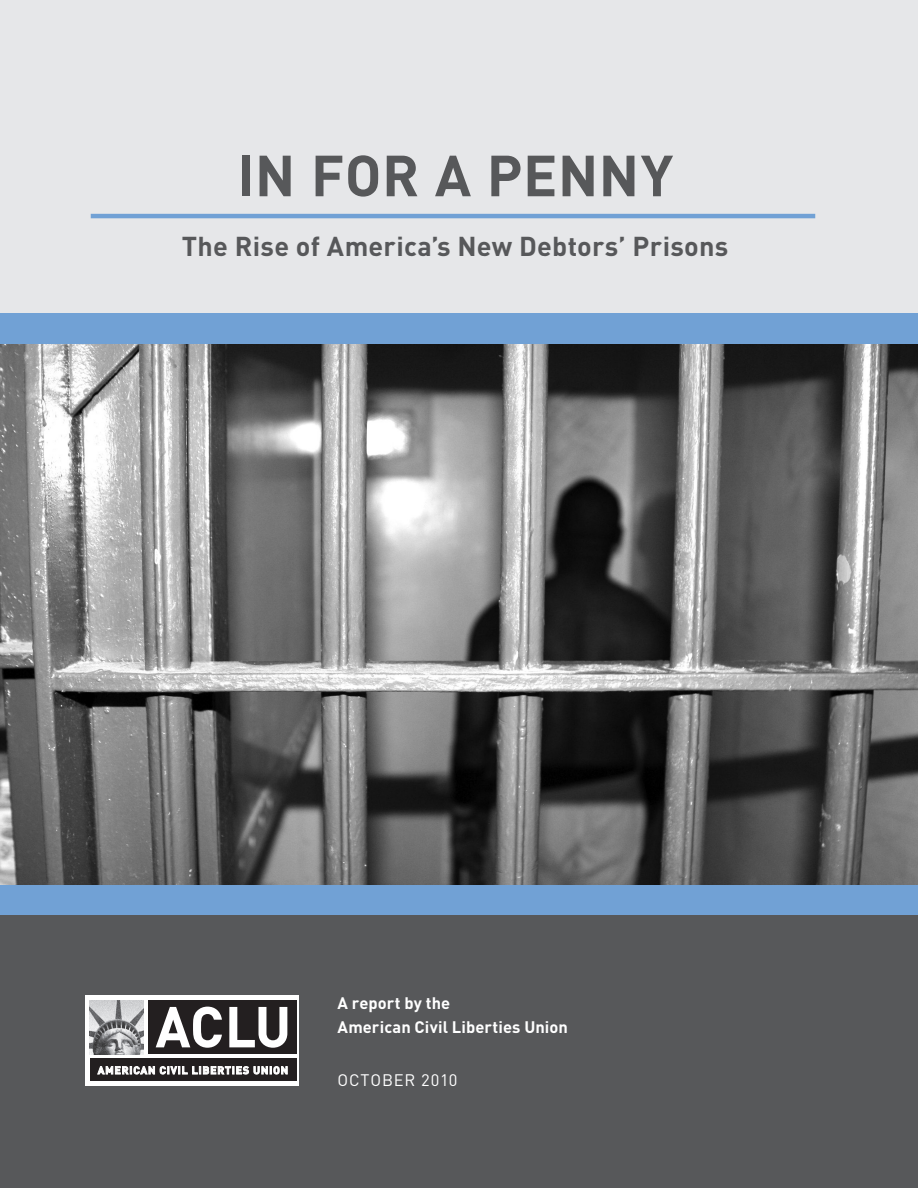
<style>
.page{position:relative;width:918px;height:1188px;background:#e6e7e9}
.page>*{position:absolute;margin:0;border:0;box-sizing:border-box;transform-origin:0 0}
.t1{font:700 57px "DIN";letter-spacing:.005em;color:#57585a}
.t2{font:700 27px "DIN";letter-spacing:.01em;color:#57585a}
.t3{font:700 16.5px "DIN";letter-spacing:.005em;color:#fff}
.t4{font:16.5px "DIN";letter-spacing:.05em;color:#fff}
</style>
<div class="page">
<div style="left:0;top:900px;width:918px;height:288px;background:#57585a"></div>
<div style="left:0;top:314px;width:918px;height:601px;background:#71a1d5"></div>
<img style="left:0;top:344px;width:918px;height:540px">
<div style="left:86px;top:996px;width:213px;height:90px;background:#fff"></div>
<div style="left:149px;top:1000px;width:148px;height:54px;background:#231f20"></div>
<svg style="left:156px;top:1007px;width:66px;height:41px"></svg>
<svg style="left:229px;top:1007px;width:58px;height:41px"></svg>
<div style="left:90px;top:1059px;width:207px;height:22px;background:#231f20"></div>
<svg style="left:98px;top:1066px;width:189px;height:8px"></svg>
<img style="left:90px;top:1000px;width:54px;height:54px">
<hr style="left:91px;top:214px;width:724px;height:4px;background:#71a1d5">
<p class="t1" style="left:237px;top:138px;width:437px">IN FOR A PENNY</p>
<p class="t2" style="left:182px;top:229px;width:548px">The Rise of America’s New Debtors’ Prisons</p>
<p class="t3" style="left:338px;top:992px;width:114px">A report by the</p>
<p class="t3" style="left:338px;top:1016px;width:232px">American Civil Liberties Union</p>
<p class="t4" style="left:338px;top:1069px;width:122px">OCTOBER 2010</p>
</div>
